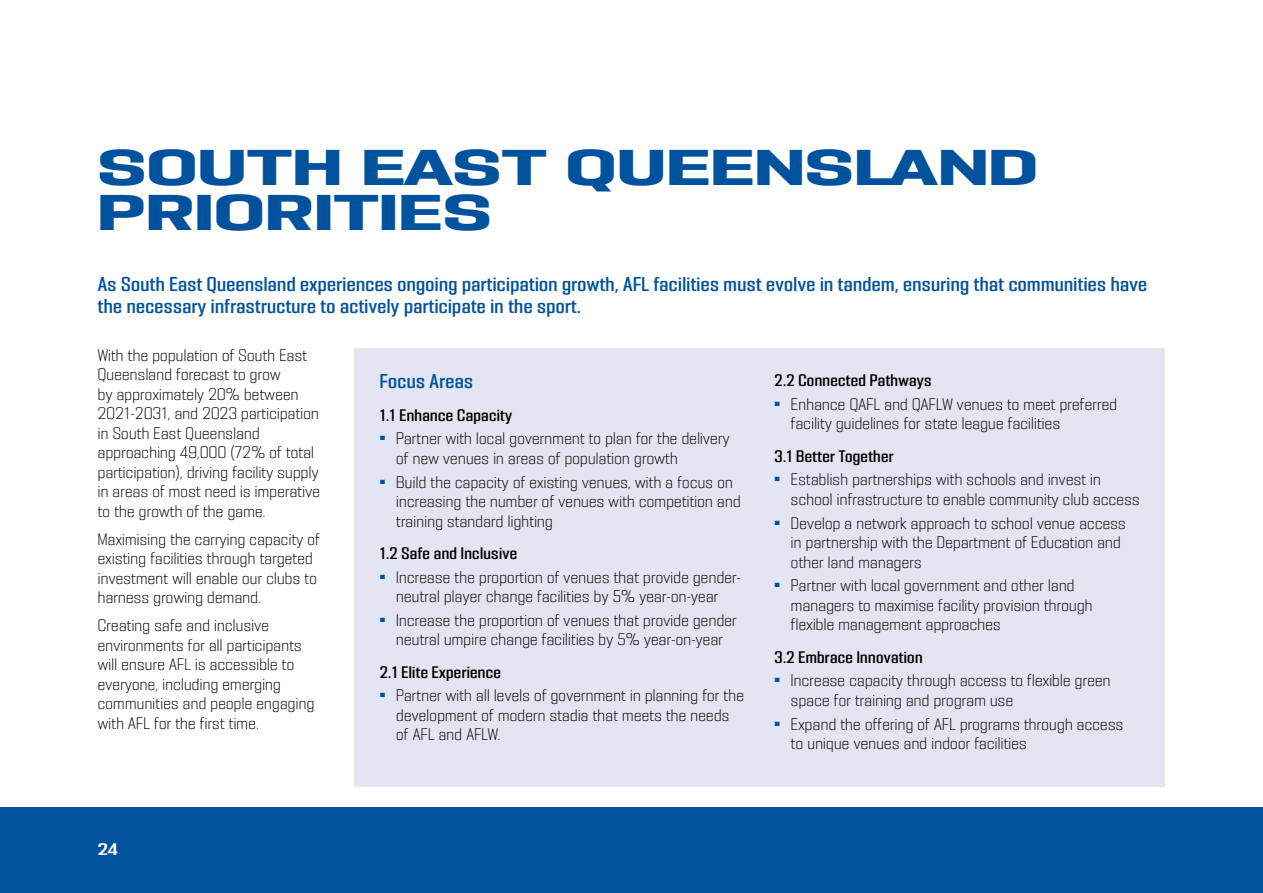
<style>
.page{position:relative;width:1263px;height:893px;background:#fff}
.page>*{position:absolute;margin:0;border:0;box-sizing:border-box;transform-origin:0 0}
.t1{font:45px/45px "PODIUM Sharp 8.10";letter-spacing:.02em;color:#00529c}
.t2{font:18px/22.5px "PODIUM Sharp 4.8";letter-spacing:.02em;color:#00529c}
.t3{font:15px/19.5px "PODIUM Sharp 5.5";letter-spacing:.02em;color:#000}
.t4{font:15px "PODIUM Sharp 4.8";letter-spacing:.02em;color:#000}
.t5{font:15px "PODIUM Sharp 5.9";color:#fff}
.s1{font-family:"PODIUM Sharp 7.12";color:#00529c}
</style>
<div class="page">
<div style="left:0;top:808px;width:1263px;height:85px;background:#00529c"></div>
<div style="left:354px;top:349px;width:811px;height:438px;background:#e3e6f2"></div>
<h1 class="t1" style="left:98px;top:144px;width:941px">SOUTH EAST QUEENSLAND<br>PRIORITIES</h1>
<p class="t2" style="left:98px;top:272px;width:1051px">As South East Queensland experiences ongoing participation growth, AFL facilities must evolve in tandem, ensuring that communities have the necessary infrastructure to actively participate in the sport.</p>
<p class="t3" style="left:98px;top:345px;width:224px">With the population of South East<br>Queensland forecast to grow<br>by approximately 20% between<br>2021-2031, and 2023 participation in South East Queensland approaching 49,000 (72% of total participation), driving facility supply in areas of most need is imperative to the growth of the game.</p>
<p class="t3" style="left:98px;top:529px;width:223px">Maximising the carrying capacity of existing facilities through targeted investment will enable our clubs to harness growing demand.</p>
<p class="t3" style="left:98px;top:616px;width:218px">Creating safe and inclusive environments for all participants will ensure AFL is accessible to everyone, including emerging communities and people engaging with AFL for the first time.</p>
<p class="t4" style="left:775px;top:371px;width:159px">2.2 Connected Pathways</p>
<p class="t3" style="left:791px;top:394px;width:328px;text-indent:-16px"><span class="s1">•</span> Enhance QAFL and QAFLW venues to meet preferred facility guidelines for state league facilities</p>
<p class="t4" style="left:775px;top:446px;width:120px">3.1 Better Together</p>
<p class="t3" style="left:791px;top:470px;width:350px;text-indent:-16px"><span class="s1">•</span> Establish partnerships with schools and invest in school infrastructure to enable community club access</p>
<p class="t3" style="left:791px;top:513px;width:336px;text-indent:-16px"><span class="s1">•</span> Develop a network approach to school venue access in partnership with the Department of Education and other land managers</p>
<p class="t3" style="left:791px;top:576px;width:303px;text-indent:-16px"><span class="s1">•</span> Partner with local government and other land managers to maximise facility provision through flexible management approaches</p>
<p class="t4" style="left:775px;top:647px;width:149px">3.2 Embrace Innovation</p>
<p class="t3" style="left:791px;top:671px;width:321px;text-indent:-16px"><span class="s1">•</span> Increase capacity through access to flexible green space for training and program use</p>
<p class="t3" style="left:791px;top:714px;width:334px;text-indent:-16px"><span class="s1">•</span> Expand the offering of AFL programs through access to unique venues and indoor facilities</p>
<p class="t2" style="left:380px;top:370px;width:95px">Focus Areas</p>
<p class="t4" style="left:380px;top:405px;width:134px">1.1 Enhance Capacity</p>
<p class="t3" style="left:396px;top:429px;width:335px;text-indent:-16px"><span class="s1">•</span> Partner with local government to plan for the delivery of new venues in areas of population growth</p>
<p class="t3" style="left:396px;top:472px;width:346px;text-indent:-16px"><span class="s1">•</span> Build the capacity of existing venues, with a focus on increasing the number of venues with competition and training standard lighting</p>
<p class="t4" style="left:380px;top:544px;width:139px">1.2 Safe and Inclusive</p>
<p class="t3" style="left:380px;top:567px;width:363px;text-align:center"><span class="s1">•</span> Increase the proportion of venues that provide gender&shy;neutral player change facilities by 5% year-on-year</p>
<p class="t3" style="left:380px;top:610px;width:358px;text-align:center"><span class="s1">•</span> Increase the proportion of venues that provide gender neutral umpire change facilities by 5% year-on-year</p>
<p class="t4" style="left:380px;top:662px;width:123px">2.1 Elite Experience</p>
<p class="t3" style="left:396px;top:686px;width:349px;text-indent:-16px"><span class="s1">•</span> Partner with all levels of government in planning for the development of modern stadia that meets the needs of AFL and AFLW.</p>
<p class="t5" style="left:98px;top:839px;width:22px">24</p>
</div>
